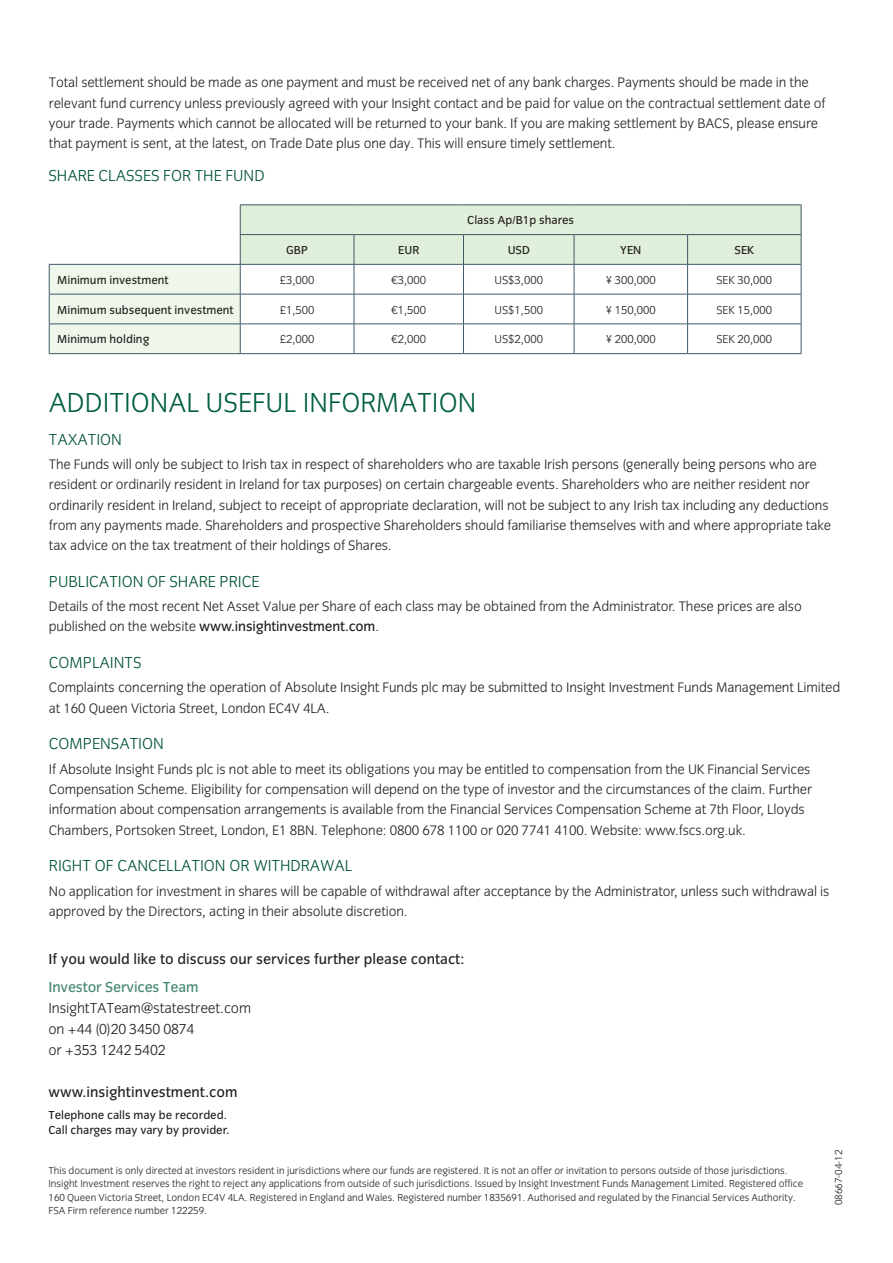
<style>
.page{position:relative;width:893px;height:1263px;background:#fff}
.page>*{position:absolute;margin:0;border:0;box-sizing:border-box;transform-origin:0 0}
._02_Small_Green_Ca{font:28.5px "Congress Sans Light Std";color:#005e3d}
._02_Small_Green_Ca-2{font:16.5px "Congress Sans Light Std";color:#005431}
._03__Body_Light_9p{font:16.5px "Congress Sans Light Std";color:#005431}
.Further_Informatio{font:15px "Congress Sans Std";color:#231f20}
.Contact_Details{font:15px/21px "Congress Sans Light Std";letter-spacing:-.01em;color:#231f20}
.Contact_Details_Ti{font:15px "Congress Sans Std";letter-spacing:-.01em;color:#45876e}
._03__Body_Light_9p-2{font:14.25px/20.2px "Congress Sans Light Std";letter-spacing:-.01em;color:#231f20}
._05_Table_Text_8pt{font:12px "Congress Sans Light Std";color:#231f20}
._04_Chart_Titles{font:12px "Congress Sans Std";color:#231f20}
.Table_Note_Source{font:12px/14.4px "Congress Sans Std";color:#231f20}
._01_BC_footer_-_bl{font:10.5px/13.5px "Congress Sans Light Std";color:#231f20}
.s1{font-family:"Congress Sans Std"}
</style>
<div class="page">
<svg style="left:49px;top:205px;width:753px;height:149px"></svg>
<hr style="left:240px;top:264px;width:114px;height:1px;background:#405968">
<hr style="left:354px;top:264px;width:109px;height:1px;background:#405968">
<hr style="left:463px;top:264px;width:111px;height:1px;background:#405968">
<hr style="left:574px;top:264px;width:114px;height:1px;background:#405968">
<hr style="left:688px;top:264px;width:113px;height:1px;background:#405968">
<p class="_03__Body_Light_9p-2" style="left:49px;top:73px;width:778px">Total settlement should be made as one payment and must be received net of any bank charges. Payments should be made in the relevant fund currency unless previously agreed with your Insight contact and be paid for value on the contractual settlement date of your trade. Payments which cannot be allocated will be returned to your bank. If you are making settlement by BACS, please ensure that payment is sent, at the latest, on Trade Date plus one day. This will ensure timely settlement.</p>
<p class="_02_Small_Green_Ca-2" style="left:48px;top:167px;width:218px">SHARE CLASSES FOR THE FUND</p>
<p class="_04_Chart_Titles" style="left:467px;top:214px;width:108px">Class Ap/B1p shares</p>
<p class="_04_Chart_Titles" style="left:286px;top:243px;width:23px">GBP</p>
<p class="_04_Chart_Titles" style="left:398px;top:243px;width:23px">EUR</p>
<p class="_04_Chart_Titles" style="left:508px;top:243px;width:24px">USD</p>
<p class="_04_Chart_Titles" style="left:620px;top:243px;width:23px">YEN</p>
<p class="_04_Chart_Titles" style="left:735px;top:243px;width:21px">SEK</p>
<p class="_04_Chart_Titles" style="left:57px;top:273px;width:113px">Minimum investment</p>
<p class="_05_Table_Text_8pt" style="left:280px;top:273px;width:36px">£3,000</p>
<p class="_05_Table_Text_8pt" style="left:391px;top:273px;width:36px">€3,000</p>
<p class="_05_Table_Text_8pt" style="left:495px;top:273px;width:50px">US$3,000</p>
<p class="_05_Table_Text_8pt" style="left:606px;top:273px;width:51px">¥ 300,000</p>
<p class="_05_Table_Text_8pt" style="left:716px;top:273px;width:57px">SEK 30,000</p>
<p class="_04_Chart_Titles" style="left:57px;top:303px;width:178px">Minimum subsequent investment</p>
<p class="_05_Table_Text_8pt" style="left:280px;top:303px;width:36px">£1,500</p>
<p class="_05_Table_Text_8pt" style="left:391px;top:303px;width:36px">€1,500</p>
<p class="_05_Table_Text_8pt" style="left:495px;top:303px;width:50px">US$1,500</p>
<p class="_05_Table_Text_8pt" style="left:606px;top:303px;width:51px">¥ 150,000</p>
<p class="_05_Table_Text_8pt" style="left:716px;top:303px;width:57px">SEK 15,000</p>
<p class="_04_Chart_Titles" style="left:57px;top:333px;width:94px">Minimum holding</p>
<p class="_05_Table_Text_8pt" style="left:280px;top:333px;width:36px">£2,000</p>
<p class="_05_Table_Text_8pt" style="left:391px;top:333px;width:36px">€2,000</p>
<p class="_05_Table_Text_8pt" style="left:495px;top:333px;width:50px">US$2,000</p>
<p class="_05_Table_Text_8pt" style="left:606px;top:333px;width:51px">¥ 200,000</p>
<p class="_05_Table_Text_8pt" style="left:716px;top:333px;width:57px">SEK 20,000</p>
<p class="_02_Small_Green_Ca" style="left:49px;top:387px;width:429px">ADDITIONAL USEFUL INFORMATION</p>
<p class="_02_Small_Green_Ca-2" style="left:49px;top:430px;width:75px">TAXATION</p>
<p class="_03__Body_Light_9p-2" style="left:49px;top:455px;width:784px">The Funds will only be subject to Irish tax in respect of shareholders who are taxable Irish persons (generally being persons who are resident or ordinarily resident in Ireland for tax purposes) on certain chargeable events. Shareholders who are neither resident nor ordinarily resident in Ireland, subject to receipt of appropriate declaration, will not be subject to any Irish tax including any deductions from any payments made. Shareholders and prospective Shareholders should familiarise themselves with and where appropriate take tax advice on the tax treatment of their holdings of Shares.</p>
<p class="_02_Small_Green_Ca-2" style="left:49px;top:572px;width:212px">PUBLICATION OF SHARE PRICE</p>
<p class="_03__Body_Light_9p-2" style="left:49px;top:597px;width:754px">Details of the most recent Net Asset Value per Share of each class may be obtained from the Administrator. These prices are also published on the website <span class="s1">www.insightinvestment.com</span>.</p>
<p class="_03__Body_Light_9p" style="left:49px;top:653px;width:94px">COMPLAINTS</p>
<p class="_03__Body_Light_9p-2" style="left:49px;top:678px;width:793px">Complaints concerning the operation of Absolute Insight Funds plc may be submitted to Insight Investment Funds Management Limited at 160 Queen Victoria Street, London EC4V 4LA.</p>
<p class="_03__Body_Light_9p" style="left:49px;top:735px;width:117px">COMPENSATION</p>
<p class="_03__Body_Light_9p-2" style="left:49px;top:759px;width:765px">If Absolute Insight Funds plc is not able to meet its obligations you may be entitled to compensation from the UK Financial Services Compensation Scheme. Eligibility for compensation will depend on the type of investor and the circumstances of the claim. Further information about compensation arrangements is available from the Financial Services Compensation Scheme at 7th Floor, Lloyds Chambers, Portsoken Street, London, E1 8BN. Telephone: 0800 678 1100 or 020 7741 4100. Website: www.fscs.org.uk.</p>
<p class="_03__Body_Light_9p" style="left:49px;top:856px;width:305px">RIGHT OF CANCELLATION OR WITHDRAWAL</p>
<p class="_03__Body_Light_9p-2" style="left:49px;top:881px;width:782px">No application for investment in shares will be capable of withdrawal after acceptance by the Administrator, unless such withdrawal is approved by the Directors, acting in their absolute discretion.</p>
<p class="Further_Informatio" style="left:48px;top:951px;width:417px">If you would like to discuss our services further please contact:</p>
<p class="Contact_Details_Ti" style="left:48px;top:978px;width:152px">Investor Services Team</p>
<p class="Contact_Details" style="left:48px;top:997px;width:204px">InsightTATeam@statestreet.com</p>
<p class="Contact_Details" style="left:48px;top:1018px;width:147px">on +44 (0)20 3450 0874 or +353 1242 5402</p>
<p class="Further_Informatio" style="left:48px;top:1083px;width:191px">www.insightinvestment.com</p>
<p class="Table_Note_Source" style="left:48px;top:1108px;width:182px">Telephone calls may be recorded.<br>Call charges may vary by provider.</p>
<p class="_01_BC_footer_-_bl" style="left:48px;top:1163px;width:756px">This document is only directed at investors resident in jurisdictions where our funds are registered. It is not an offer or invitation to persons outside of those jurisdictions.<br>Insight Investment reserves the right to reject any applications from outside of such jurisdictions. Issued by Insight Investment Funds Management Limited. Registered office 160 Queen Victoria Street, London EC4V 4LA. Registered in England and Wales. Registered number 1835691. Authorised and regulated by the Financial Services Authority.<br>FSA Firm reference number 122259.</p>
<p class="_01_BC_footer_-_bl" style="left:832px;top:1205px;width:57px;rotate:-90deg">08667-04-12</p>
</div>
